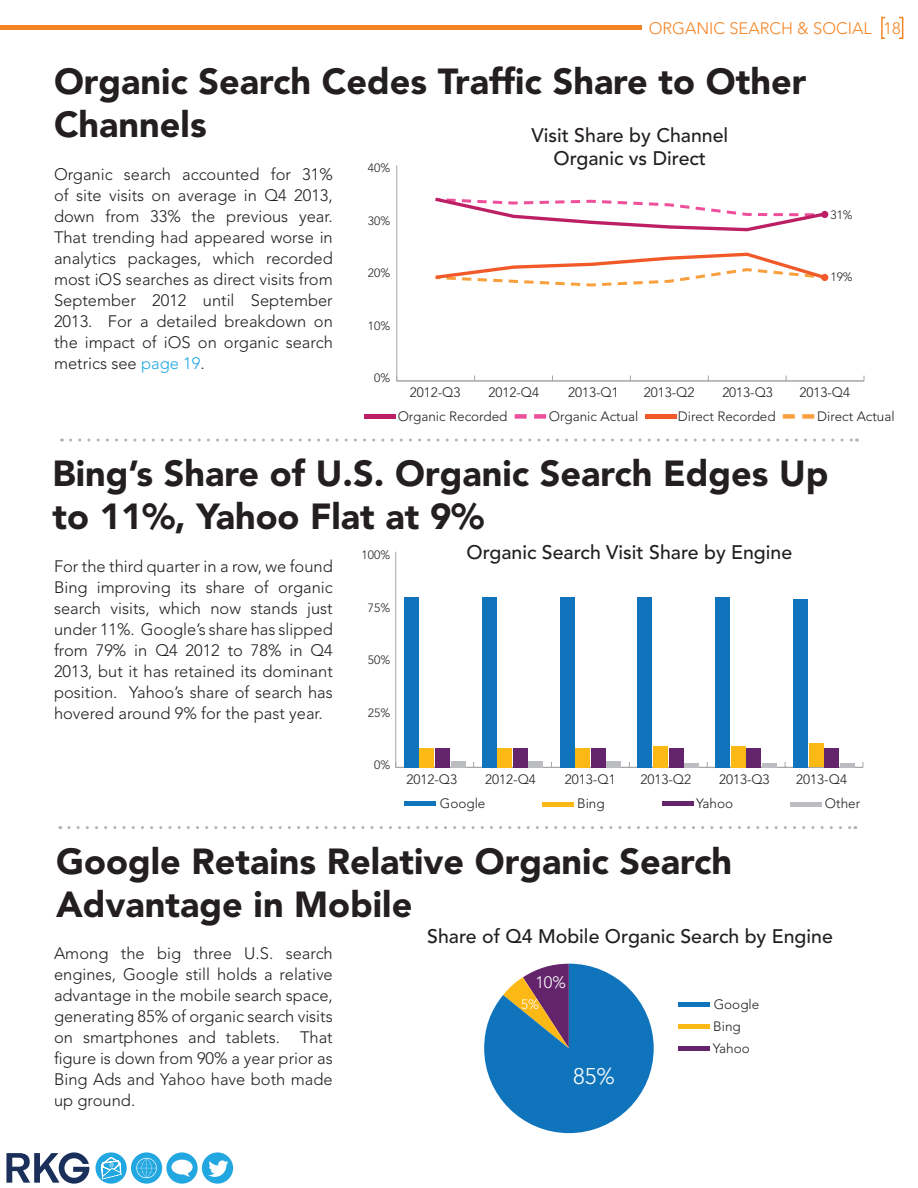
<style>
.page{position:relative;width:918px;height:1188px;background:#fff}
.page>*{position:absolute;margin:0;border:0;box-sizing:border-box;transform-origin:0 0}
.t1{font:900 36px/43.2px "Avenir LT Std";color:#231f20}
.t2{font:300 22.5px "Avenir LT Std";color:#fff}
.t3{font:500 19.5px/23.4px "Avenir LT Std";color:#231f20;text-align:center}
.t4{font:300 16.5px/21px "Avenir LT Std";color:#231f20;text-align:justify}
.t5{font:300 16.5px "Avenir LT Std";color:#f58425}
.t6{font:300 16.5px "Avenir LT Std";color:#fff}
.t7{font:300 13.5px/21.9px "Avenir LT Std";color:#231f20}
.t8{font:300 13.5px "Avenir LT Std";color:#fff}
.t9{font:300 12px "Avenir LT Std";color:#231f20}
.s1{color:#22a7e0}
</style>
<div class="page">
<div style="left:881px;top:17px;width:22px;height:22px;border:2px solid #f58425"></div>
<div style="left:885px;top:11px;width:14px;height:34px;background:#fff"></div>
<hr style="left:0;top:26px;width:642px;height:4px;background:#f58425">
<div style="left:131px;top:1152px;width:31px;height:32px;background:#22a7e0;border-radius:50%"></div>
<svg style="left:136px;top:1158px;width:21px;height:20px"></svg>
<div style="left:202px;top:1152px;width:31px;height:32px;background:#22a7e0;border-radius:50%"></div>
<svg style="left:208px;top:1160px;width:21px;height:17px"></svg>
<svg style="left:166px;top:1152px;width:32px;height:32px"></svg>
<svg style="left:171px;top:1160px;width:22px;height:17px"></svg>
<div style="left:96px;top:1152px;width:31px;height:32px;background:#22a7e0;border-radius:50%"></div>
<svg style="left:101px;top:1157px;width:21px;height:22px"></svg>
<svg style="left:6px;top:1152px;width:83px;height:32px"></svg>
<hr style="left:396px;top:165px;width:1px;height:216px;background:#a5a6aa">
<hr style="left:397px;top:381px;width:467px;height:1px;background:#a5a6aa">
<svg style="left:435px;top:197px;width:393px;height:34px"></svg>
<svg style="left:435px;top:253px;width:393px;height:34px"></svg>
<div style="left:364px;top:414px;width:31px;height:5px;background:#bd1f65"></div>
<div style="left:645px;top:414px;width:32px;height:5px;background:#f15929"></div>
<svg style="left:515px;top:414px;width:31px;height:5px"></svg>
<svg style="left:783px;top:414px;width:31px;height:5px"></svg>
<div style="left:821px;top:211px;width:7px;height:7px;background:#bd1f65;border-radius:50%"></div>
<div style="left:821px;top:274px;width:7px;height:7px;background:#f15929;border-radius:50%"></div>
<svg style="left:71px;top:439px;width:786px;height:3px"></svg>
<hr style="left:395px;top:552px;width:1px;height:215px;background:#a5a6aa">
<hr style="left:396px;top:767px;width:467px;height:1px;background:#a5a6aa">
<div style="left:451px;top:761px;width:14px;height:6px;background:#bcbdc0"></div>
<div style="left:529px;top:761px;width:14px;height:6px;background:#bcbdc0"></div>
<div style="left:607px;top:761px;width:14px;height:6px;background:#bcbdc0"></div>
<hr style="left:685px;top:763px;width:14px;height:4px;background:#bcbdc0">
<hr style="left:763px;top:763px;width:14px;height:4px;background:#bcbdc0">
<hr style="left:840px;top:763px;width:14px;height:4px;background:#bcbdc0">
<div style="left:435px;top:748px;width:14px;height:19px;background:#63246c"></div>
<div style="left:513px;top:748px;width:14px;height:19px;background:#63246c"></div>
<div style="left:591px;top:748px;width:14px;height:19px;background:#63246c"></div>
<div style="left:669px;top:748px;width:14px;height:19px;background:#63246c"></div>
<div style="left:747px;top:748px;width:14px;height:19px;background:#63246c"></div>
<div style="left:825px;top:748px;width:14px;height:19px;background:#63246c"></div>
<div style="left:420px;top:748px;width:14px;height:19px;background:#fcb814"></div>
<div style="left:498px;top:748px;width:14px;height:19px;background:#fcb814"></div>
<div style="left:576px;top:748px;width:14px;height:19px;background:#fcb814"></div>
<div style="left:654px;top:746px;width:14px;height:21px;background:#fcb814"></div>
<div style="left:731px;top:746px;width:14px;height:21px;background:#fcb814"></div>
<div style="left:809px;top:744px;width:14px;height:23px;background:#fcb814"></div>
<div style="left:404px;top:597px;width:14px;height:170px;background:#1074bc"></div>
<div style="left:482px;top:597px;width:14px;height:170px;background:#1074bc"></div>
<div style="left:560px;top:597px;width:14px;height:170px;background:#1074bc"></div>
<div style="left:638px;top:597px;width:14px;height:170px;background:#1074bc"></div>
<div style="left:716px;top:597px;width:14px;height:170px;background:#1074bc"></div>
<div style="left:794px;top:599px;width:14px;height:168px;background:#1074bc"></div>
<div style="left:405px;top:801px;width:31px;height:5px;background:#1074bc"></div>
<div style="left:662px;top:801px;width:31px;height:5px;background:#63246c"></div>
<hr style="left:790px;top:802px;width:32px;height:4px;background:#bcbdc0">
<hr style="left:543px;top:802px;width:31px;height:4px;background:#fcb814">
<svg style="left:69px;top:826px;width:787px;height:3px"></svg>
<svg style="left:484px;top:964px;width:170px;height:169px"></svg>
<div style="left:679px;top:1002px;width:31px;height:5px;background:#1074bc"></div>
<hr style="left:679px;top:1025px;width:31px;height:4px;background:#fcb814">
<div style="left:679px;top:1046px;width:31px;height:5px;background:#63246c"></div>
<p class="t5" style="left:649px;top:19px;width:253px">ORGANIC SEARCH &amp; SOCIAL 18</p>
<h1 class="t1" style="left:54px;top:60px;width:754px">Organic Search Cedes Traffic Share to Other<br>Channels</h1>
<p class="t4" style="left:54px;top:163px;width:280px">Organic search accounted for 31% of site visits on average in Q4 2013, down from 33% the previous year.<br>That trending had appeared worse in analytics packages, which recorded most iOS searches as direct visits from September 2012 until September 2013. For a detailed breakdown on the impact of iOS on organic search metrics see <span class="s1">page 19</span>.</p>
<p class="t7" style="left:398px;top:406px;width:111px">Organic Recorded</p>
<p class="t7" style="left:549px;top:406px;width:91px">Organic Actual</p>
<p class="t7" style="left:678px;top:406px;width:99px">Direct Recorded</p>
<p class="t7" style="left:817px;top:406px;width:79px">Direct Actual</p>
<p class="t3" style="left:531px;top:124px;width:198px">Visit Share by Channel<br>Organic vs Direct</p>
<p class="t9" style="left:368px;top:161px;width:24px">40%</p>
<p class="t9" style="left:830px;top:208px;width:24px">31%</p>
<p class="t9" style="left:368px;top:214px;width:24px">30%</p>
<p class="t9" style="left:368px;top:266px;width:24px">20%</p>
<p class="t9" style="left:830px;top:270px;width:24px">19%</p>
<p class="t9" style="left:368px;top:319px;width:24px">10%</p>
<p class="t9" style="left:374px;top:371px;width:18px">0%</p>
<p class="t7" style="left:410px;top:382px;width:52px">2012-Q3</p>
<p class="t7" style="left:488px;top:382px;width:52px">2012-Q4</p>
<p class="t7" style="left:568px;top:382px;width:52px">2013-Q1</p>
<p class="t7" style="left:644px;top:382px;width:52px">2013-Q2</p>
<p class="t7" style="left:722px;top:382px;width:52px">2013-Q3</p>
<p class="t7" style="left:799px;top:382px;width:52px">2013-Q4</p>
<h1 class="t1" style="left:52px;top:452px;width:777px">Bing’s Share of U.S. Organic Search Edges Up to 11%, Yahoo Flat at 9%</h1>
<p class="t4" style="left:54px;top:555px;width:280px">For the third quarter in a row, we found Bing improving its share of organic search visits, which now stands just under 11%. Google’s share has slipped from 79% in Q4 2012 to 78% in Q4<br>2013, but it has retained its dominant position. Yahoo’s share of search has hovered around 9% for the past year.</p>
<p class="t9" style="left:362px;top:548px;width:30px">100%</p>
<p class="t3" style="left:466px;top:541px;width:327px">Organic Search Visit Share by Engine</p>
<p class="t9" style="left:368px;top:600px;width:24px">75%</p>
<p class="t9" style="left:368px;top:653px;width:24px">50%</p>
<p class="t9" style="left:368px;top:705px;width:24px">25%</p>
<p class="t9" style="left:374px;top:758px;width:18px">0%</p>
<p class="t7" style="left:407px;top:768px;width:52px">2012-Q3</p>
<p class="t7" style="left:485px;top:768px;width:52px">2012-Q4</p>
<p class="t7" style="left:565px;top:768px;width:52px">2013-Q1</p>
<p class="t7" style="left:640px;top:768px;width:52px">2013-Q2</p>
<p class="t7" style="left:719px;top:768px;width:52px">2013-Q3</p>
<p class="t7" style="left:796px;top:768px;width:52px">2013-Q4</p>
<p class="t7" style="left:440px;top:793px;width:47px">Google</p>
<p class="t7" style="left:577px;top:793px;width:29px">Bing</p>
<p class="t7" style="left:696px;top:793px;width:39px">Yahoo</p>
<p class="t7" style="left:825px;top:793px;width:37px">Other</p>
<h1 class="t1" style="left:56px;top:839px;width:677px">Google Retains Relative Organic Search<br>Advantage in Mobile</h1>
<p class="t4" style="left:54px;top:942px;width:280px">Among the big three U.S. search engines, Google still holds a relative advantage in the mobile search space, generating 85% of organic search visits on smartphones and tablets. That figure is down from 90% a year prior as Bing Ads and Yahoo have both made up ground.</p>
<p class="t3" style="left:427px;top:925px;width:407px">Share of Q4 Mobile Organic Search by Engine</p>
<p class="t6" style="left:535px;top:973px;width:32px">10%</p>
<p class="t8" style="left:521px;top:997px;width:20px">5%</p>
<p class="t7" style="left:713px;top:994px;width:48px">Google<br>Bing<br>Yahoo</p>
<h2 class="t2" style="left:573px;top:1063px;width:43px">85%</h2>
</div>
